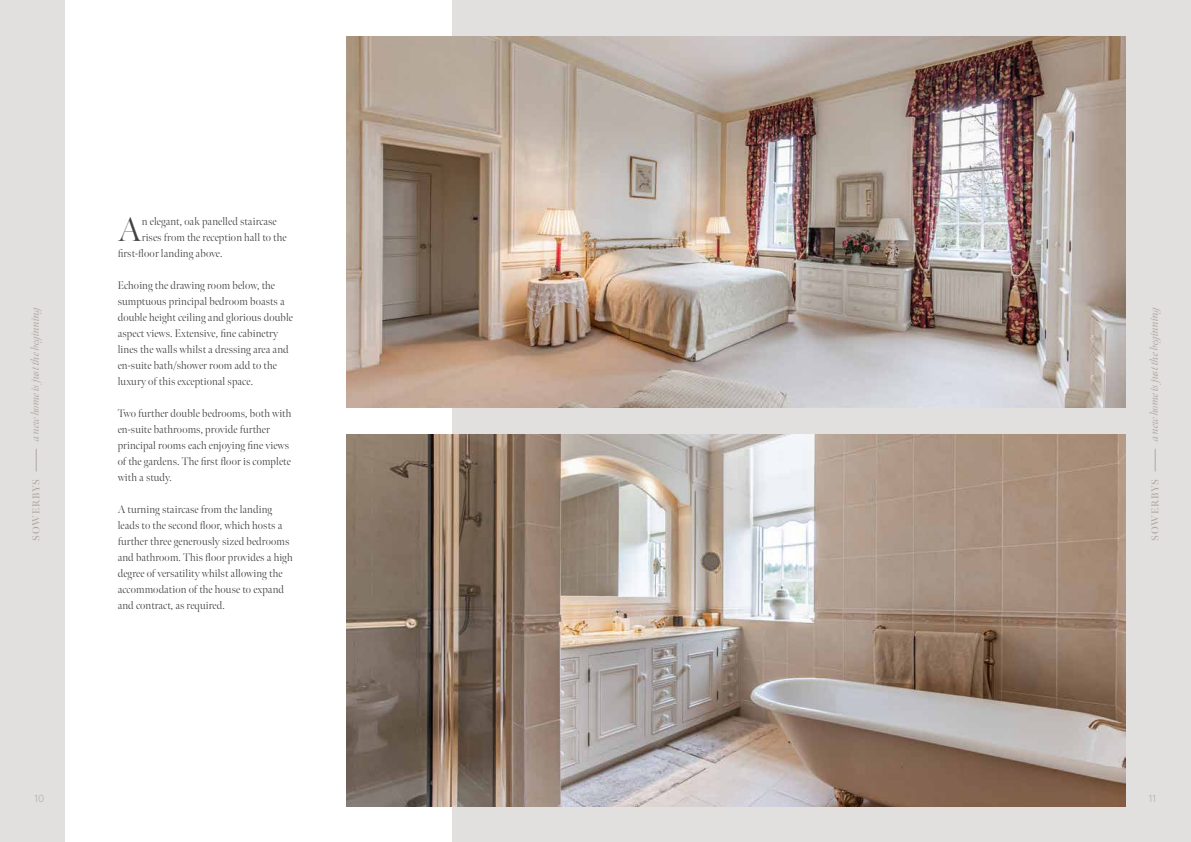
<style>
.page{position:relative;width:1191px;height:842px;background:#fff}
.page>*{position:absolute;margin:0;border:0;box-sizing:border-box;transform-origin:0 0}
.t1{font:300 34px "Meno Banner";color:#434141}
.t2{font:300 11px/16px "Meno Banner";letter-spacing:.01em;color:#434141}
.t3{font:italic 11px "Meno Banner";letter-spacing:-.01em;color:#ada8a0}
.t4{font:600 10px "Meno Banner";letter-spacing:.08em;color:#ada8a0}
.t5{font:300 10px "Quasimoda";color:#ada8a0}
</style>
<div class="page">
<div style="left:0;top:0;width:595px;height:842px;background:#e2e0df"></div>
<div style="left:595px;top:0;width:596px;height:842px;background:#e2e0df"></div>
<svg style="left:36px;top:449px;width:1px;height:22px"></svg>
<svg style="left:1155px;top:449px;width:1px;height:22px"></svg>
<div style="left:65px;top:0;width:387px;height:842px;background:#fff"></div>
<img style="left:346px;top:36px;width:779px;height:372px">
<img style="left:347px;top:434px;width:778px;height:372px">
<h1 class="t1" style="left:118px;top:209px;width:25px">A</h1>
<p class="t2" style="left:142px;top:214px;width:136px">n elegant, oak panelled staircase</p>
<p class="t2" style="left:142px;top:230px;width:146px">rises from the reception hall to the</p>
<p class="t2" style="left:118px;top:246px;width:106px">first-floor landing above.</p>
<p class="t2" style="left:118px;top:278px;width:177px">Echoing the drawing room below, the sumptuous principal bedroom boasts a double height ceiling and glorious double aspect views. Extensive, fine cabinetry lines the walls whilst a dressing area and en-suite bath/shower room add to the luxury of this exceptional space.</p>
<p class="t2" style="left:118px;top:406px;width:175px">Two further double bedrooms, both with en-suite bathrooms, provide further principal rooms each enjoying fine views of the gardens. The first floor is complete with a study.</p>
<p class="t2" style="left:118px;top:502px;width:176px">A turning staircase from the landing leads to the second floor, which hosts a further three generously sized bedrooms and bathroom. This floor provides a high degree of versatility whilst allowing the accommodation of the house to expand and contract, as required.</p>
<p class="t3" style="left:29px;top:441px;width:138px;rotate:-90deg">a new home is just the beginning</p>
<p class="t3" style="left:1147px;top:441px;width:138px;rotate:-90deg">a new home is just the beginning</p>
<p class="t4" style="left:30px;top:541px;width:63px;rotate:-90deg">SOWERBYS</p>
<p class="t4" style="left:1149px;top:541px;width:63px;rotate:-90deg">SOWERBYS</p>
<p class="t5" style="left:35px;top:791px;width:11px">10</p>
<p class="t5" style="left:1148px;top:791px;width:9px">11</p>
</div>
